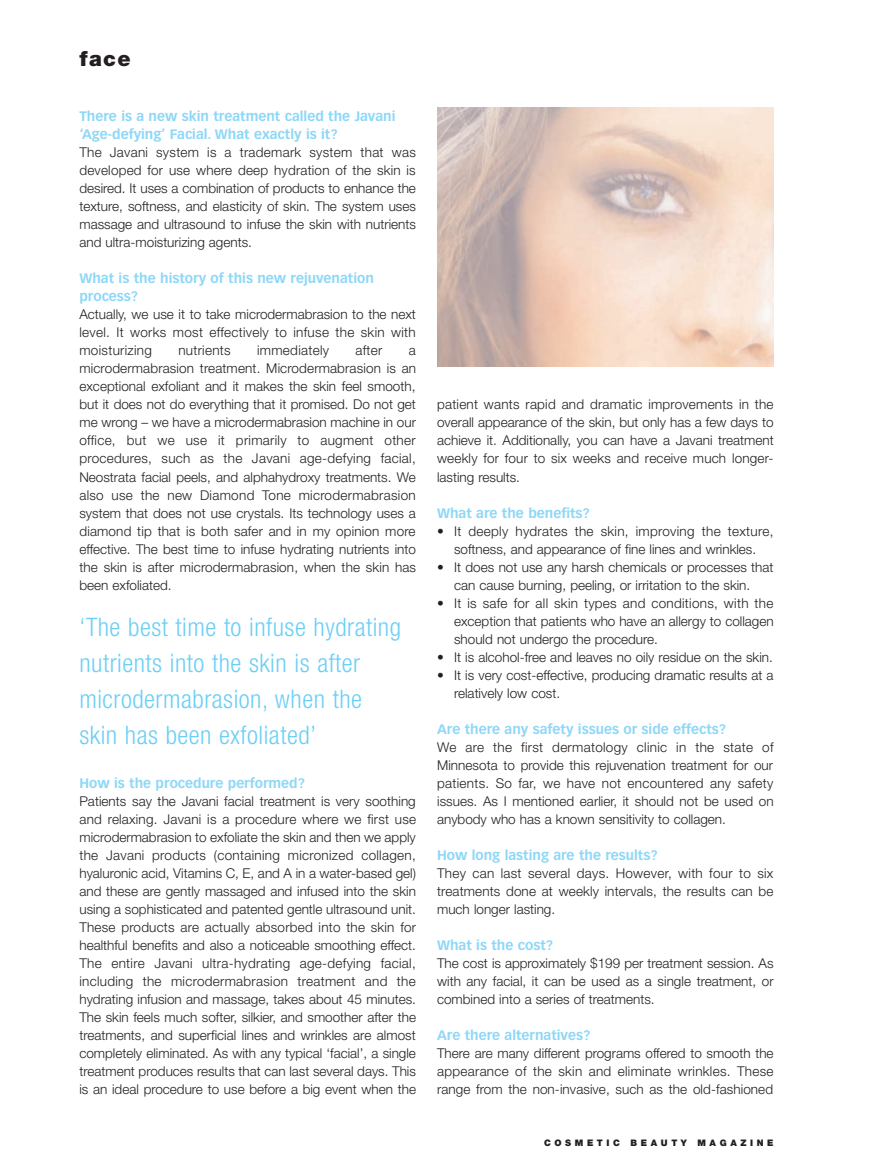
<style>
.page{position:relative;width:869px;height:1171px;background:#fff}
.page>*{position:absolute;margin:0;border:0;box-sizing:border-box;transform-origin:0 0}
.t1{font:300 condensed 25.5px/36px "Helvetica Neue";letter-spacing:.02em;color:#6bcff6}
.t2{font:900 21px "Helvetica Neue";color:#231f20}
.t3{font:300 13.5px/18px "Helvetica Neue";color:#231f20;text-align:justify}
.t4{font:700 13.5px/18px "Vectora LH";color:#8dd7f7}
.t5{font:300 13.5px "Helvetica Neue";letter-spacing:.02em;color:#231f20}
.t6{font:900 9px "Helvetica Neue";letter-spacing:.4em;color:#231f20}
</style>
<div class="page">
<svg style="left:437px;top:107px;width:337px;height:260px;background:#e3cbbe"></svg>
<h2 class="t2" style="left:79px;top:51px;width:53px">face</h2>
<p class="t4" style="left:79px;top:108px;width:317px">There is a new skin treatment called the Javani ‘Age-defying’ Facial. What exactly is it?</p>
<p class="t3" style="left:79px;top:145px;width:338px">The Javani system is a trademark system that was developed for use where deep hydration of the skin is desired. It uses a combination of products to enhance the texture, softness, and elasticity of skin. The system uses massage and ultrasound to infuse the skin with nutrients and ultra-moisturizing agents.</p>
<p class="t4" style="left:79px;top:270px;width:296px">What is the history of this new rejuvenation process?</p>
<p class="t3" style="left:79px;top:307px;width:338px">Actually, we use it to take microdermabrasion to the next level. It works most effectively to infuse the skin with moisturizing</p>
<p class="t5" style="left:178px;top:346px;width:54px">nutrients</p>
<p class="t5" style="left:257px;top:346px;width:73px">immediately</p>
<p class="t3" style="left:355px;top:343px;width:28px">after</p>
<p class="t3" style="left:79px;top:343px;width:338px;text-indent:329px">a microdermabrasion treatment. Microdermabrasion is an exceptional exfoliant and it makes the skin feel smooth, but it does not do everything that it promised. Do not get me wrong – we have a microdermabrasion machine in our office, but we use it primarily to augment other procedures, such as the Javani age-defying facial, Neostrata facial peels, and alphahydroxy treatments. We also use the new Diamond Tone microdermabrasion system that does not use crystals. Its technology uses a diamond tip that is both safer and in my opinion more effective. The best time to infuse hydrating nutrients into the skin is after microdermabrasion, when the skin has been exfoliated.</p>
<h1 class="t1" style="left:79px;top:611px;width:323px">‘The best time to infuse hydrating nutrients into the skin is after microdermabrasion, when the skin has been exfoliated’</h1>
<p class="t4" style="left:79px;top:774px;width:227px">How is the procedure performed?</p>
<p class="t3" style="left:79px;top:793px;width:338px">Patients say the Javani facial treatment is very soothing and relaxing. Javani is a procedure where we first use microdermabrasion to exfoliate the skin and then we apply the Javani products (containing micronized collagen, hyaluronic acid, Vitamins C, E, and A in a water-based gel) and these are gently massaged and infused into the skin using a sophisticated and patented gentle ultrasound unit.<br>These products are actually absorbed into the skin for healthful benefits and also a noticeable smoothing effect.<br>The entire Javani ultra-hydrating age-defying facial, including the microdermabrasion treatment and the hydrating infusion and massage, takes about 45 minutes.<br>The skin feels much softer, silkier, and smoother after the treatments, and superficial lines and wrinkles are almost completely eliminated. As with any typical ‘facial’, a single treatment produces results that can last several days. This is an ideal procedure to use before a big event when the</p>
<p class="t3" style="left:437px;top:397px;width:338px">patient wants rapid and dramatic improvements in the overall appearance of the skin, but only has a few days to achieve it. Additionally, you can have a Javani treatment weekly for four to six weeks and receive much longer&shy;lasting results.</p>
<p class="t4" style="left:437px;top:504px;width:154px">What are the benefits?</p>
<p class="t3" style="left:437px;top:523px;width:338px;text-align:center">• It deeply hydrates the skin, improving the texture, softness, and appearance of fine lines and wrinkles.</p>
<p class="t3" style="left:437px;top:559px;width:338px;text-align:center">• It does not use any harsh chemicals or processes that can cause burning, peeling, or irritation to the skin.</p>
<p class="t3" style="left:454px;top:595px;width:321px;text-indent:-17px">• It is safe for all skin types and conditions, with the exception that patients who have an allergy to collagen should not undergo the procedure.</p>
<p class="t3" style="left:437px;top:649px;width:337px">• It is alcohol-free and leaves no oily residue on the skin.</p>
<p class="t3" style="left:454px;top:667px;width:321px;text-indent:-17px">• It is very cost-effective, producing dramatic results at a relatively low cost.</p>
<p class="t4" style="left:437px;top:720px;width:291px">Are there any safety issues or side effects?</p>
<p class="t3" style="left:437px;top:739px;width:338px">We are the first dermatology clinic in the state of Minnesota to provide this rejuvenation treatment for our patients. So far, we have not encountered any safety issues. As I mentioned earlier, it should not be used on anybody who has a known sensitivity to collagen.</p>
<p class="t4" style="left:437px;top:846px;width:222px">How long lasting are the results?</p>
<p class="t3" style="left:437px;top:865px;width:338px">They can last several days. However, with four to six treatments done at weekly intervals, the results can be much longer lasting.</p>
<p class="t4" style="left:437px;top:936px;width:117px">What is the cost?</p>
<p class="t3" style="left:437px;top:955px;width:338px">The cost is approximately $199 per treatment session. As with any facial, it can be used as a single treatment, or combined into a series of treatments.</p>
<p class="t4" style="left:437px;top:1026px;width:155px">Are there alternatives?</p>
<p class="t3" style="left:437px;top:1045px;width:338px">There are many different programs offered to smooth the appearance of the skin and eliminate wrinkles. These range from the non-invasive, such as the old-fashioned</p>
<p class="t6" style="left:544px;top:1139px;width:231px">COSMETIC BEAUTY MAGAZINE</p>
</div>
